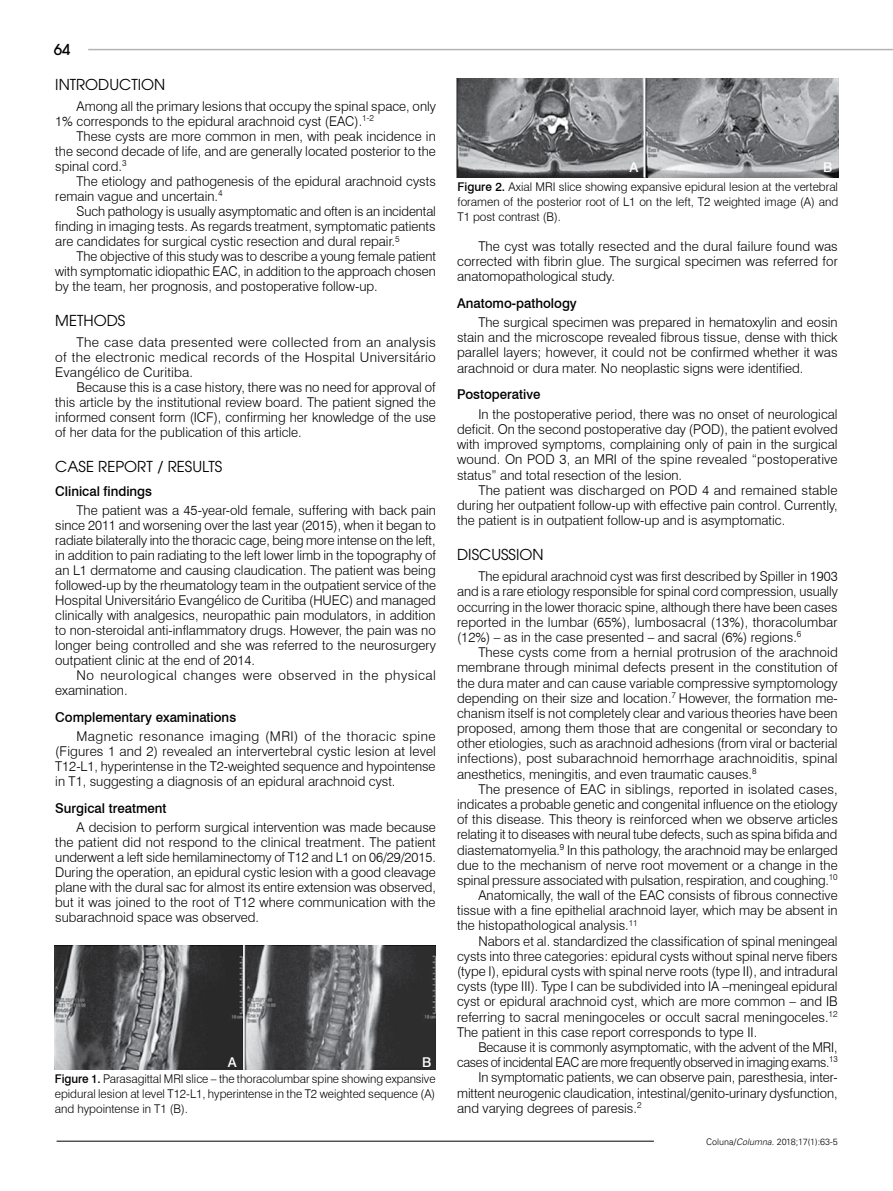
<style>
.page{position:relative;width:893px;height:1191px;background:#fff}
.page>*{position:absolute;margin:0;border:0;box-sizing:border-box;transform-origin:0 0}
.t1{font:15px "Avant Garde";color:#000}
.t2{font:500 15px "Avant Garde";color:#000}
.t3{font:300 13.5px/15px "Swiss 721 BT";color:#000;text-align:justify}
.t4{font:300 13.5px "Swiss 721 BT";color:#000;scale:.96 1}
.t5{font:500 13.5px "Swiss 721 BT";color:#000}
.t6{font:300 13.5px "Swiss 721 BT";letter-spacing:-.02em;color:#000;scale:.94 1}
.t7{font:300 13.5px/15px "Swiss 721 BT";letter-spacing:.035em;color:#000}
.t8{font:500 13.5px "Swiss 721 BT";color:#fff}
.t9{font:300 12px/15px "Swiss 721 BT";color:#000;text-align:justify}
.t10{font:300 9px "Univers";color:#000}
.s1{font-weight:500}
.s2{font-style:italic}
</style>
<div class="page">
<hr style="left:88px;top:49px;width:805px;height:1px;background:#000">
<hr style="left:57px;top:1140px;width:597px;height:1px;background:#000">
<img style="left:55px;top:945px;width:380px;height:124px">
<hr style="left:243px;top:945px;width:2px;height:124px;background:#fff">
<img style="left:457px;top:78px;width:381px;height:99px">
<hr style="left:643px;top:78px;width:2px;height:99px;background:#fff">
<p class="t2" style="left:54px;top:40px;width:18px">64</p>
<p class="t1" style="left:55px;top:76px;width:112px">INTRODUCTION</p>
<p class="t3" style="left:55px;top:99px;width:382px;text-indent:21px">Among all the primary lesions that occupy the spinal space, only<br>1% corresponds to the epidural arachnoid cyst (EAC).<sup>1-2</sup></p>
<p class="t3" style="left:55px;top:129px;width:382px;text-indent:21px">These cysts are more common in men, with peak incidence in the second decade of life, and are generally located posterior to the spinal cord.<sup>3</sup></p>
<p class="t3" style="left:55px;top:174px;width:382px;text-indent:21px">The etiology and pathogenesis of the epidural arachnoid cysts remain vague and uncertain.<sup>4</sup></p>
<p class="t3" style="left:55px;top:204px;width:382px;text-indent:21px">Such pathology is usually asymptomatic and often is an incidental finding in imaging tests. As regards treatment, symptomatic patients are candidates for surgical cystic resection and dural repair.<sup>5</sup></p>
<p class="t3" style="left:55px;top:249px;width:382px;text-indent:21px">The objective of this study was to describe a young female patient with symptomatic idiopathic EAC, in addition to the approach chosen by the team, her prognosis, and postoperative follow-up.</p>
<p class="t1" style="left:55px;top:311px;width:72px">METHODS</p>
<p class="t3" style="left:55px;top:335px;width:382px;text-indent:21px">The case data presented were collected from an analysis of the electronic medical records of the Hospital Universitário Evangélico de Curitiba.</p>
<p class="t3" style="left:55px;top:380px;width:382px;text-indent:21px">Because this is a case history, there was no need for approval of this article by the institutional review board. The patient signed the informed consent form (ICF), confirming her knowledge of the use of her data for the publication of this article.</p>
<p class="t1" style="left:55px;top:457px;width:169px">CASE REPORT / RESULTS</p>
<p class="t5" style="left:55px;top:483px;width:98px">Clinical findings</p>
<p class="t3" style="left:55px;top:503px;width:382px;text-indent:21px">The patient was a 45-year-old female, suffering with back pain since 2011 and worsening over the last year (2015), when it began to radiate bilaterally into the thoracic cage, being more intense on the left, in addition to pain radiating to the left lower limb in the topography of an L1 dermatome and causing claudication. The patient was being followed-up by the rheumatology team in the outpatient service of the Hospital Universitário Evangélico de Curitiba (HUEC) and managed clinically with analgesics, neuropathic pain modulators, in addition to non-steroidal anti-inflammatory drugs. However, the pain was no longer being controlled and she was referred to the neurosurgery outpatient clinic at the end of 2014.</p>
<p class="t7" style="left:55px;top:668px;width:382px;text-indent:21px">No neurological changes were observed in the physical examination.</p>
<p class="t5" style="left:55px;top:709px;width:182px">Complementary examinations</p>
<p class="t3" style="left:55px;top:728px;width:382px;text-indent:21px">Magnetic resonance imaging (MRI) of the thoracic spine (Figures 1 and 2) revealed an intervertebral cystic lesion at level T12-L1, hyperintense in the T2-weighted sequence and hypointense in T1, suggesting a diagnosis of an epidural arachnoid cyst.</p>
<p class="t5" style="left:55px;top:799px;width:113px">Surgical treatment</p>
<p class="t3" style="left:55px;top:819px;width:382px;text-indent:21px">A decision to perform surgical intervention was made because the patient did not respond to the clinical treatment. The patient underwent a left side hemilaminectomy of T12 and L1 on 06/29/2015.<br>During the operation, an epidural cystic lesion with a good cleavage plane with the dural sac for almost its entire extension was observed, but it was joined to the root of T12 where communication with the subarachnoid space was observed.</p>
<p class="t8" style="left:228px;top:1054px;width:10px">A</p>
<p class="t8" style="left:422px;top:1054px;width:11px">B</p>
<p class="t9" style="left:55px;top:1071px;width:382px"><span class="s1">Figure 1.</span> Parasagittal MRI slice – the thoracolumbar spine showing expansive epidural lesion at level T12-L1, hyperintense in the T2 weighted sequence (A) and hypointense in T1 (B).</p>
<p class="t8" style="left:629px;top:159px;width:10px">A</p>
<p class="t8" style="left:823px;top:159px;width:11px">B</p>
<p class="t9" style="left:457px;top:179px;width:382px"><span class="s1">Figure 2.</span> Axial MRI slice showing expansive epidural lesion at the vertebral foramen of the posterior root of L1 on the left, T2 weighted image (A) and T1 post contrast (B).</p>
<p class="t3" style="left:457px;top:238px;width:382px;text-indent:21px">The cyst was totally resected and the dural failure found was corrected with fibrin glue. The surgical specimen was referred for anatomopathological study.</p>
<p class="t5" style="left:457px;top:295px;width:121px">Anatomo-pathology</p>
<p class="t3" style="left:457px;top:314px;width:382px;text-indent:21px">The surgical specimen was prepared in hematoxylin and eosin stain and the microscope revealed fibrous tissue, dense with thick parallel layers; however, it could not be confirmed whether it was arachnoid or dura mater. No neoplastic signs were identified.</p>
<p class="t5" style="left:457px;top:386px;width:85px">Postoperative</p>
<p class="t3" style="left:457px;top:406px;width:382px;text-indent:21px">In the postoperative period, there was no onset of neurological deficit. On the second postoperative day (POD), the patient evolved with improved symptoms, complaining only of pain in the surgical wound. On POD 3, an MRI of the spine revealed “postoperative status” and total resection of the lesion.</p>
<p class="t3" style="left:457px;top:482px;width:382px;text-indent:21px">The patient was discharged on POD 4 and remained stable during her outpatient follow-up with effective pain control. Currently, the patient is in outpatient follow-up and is asymptomatic.</p>
<p class="t1" style="left:457px;top:545px;width:88px">DISCUSSION</p>
<p class="t3" style="left:457px;top:569px;width:382px;text-indent:21px">The epidural arachnoid cyst was first described by Spiller in 1903 and is a rare etiology responsible for spinal cord compression, usually occurring in the lower thoracic spine, although there have been cases reported in the lumbar (65%), lumbosacral (13%), thoracolumbar (12%) – as in the case presented – and sacral (6%) regions.<sup>6</sup></p>
<p class="t3" style="left:457px;top:644px;width:382px;text-indent:21px">These cysts come from a hernial protrusion of the arachnoid membrane through minimal defects present in the constitution of the dura mater and can cause variable compressive symptomology depending on their size and location.<sup>7</sup> However, the formation me&shy;chanism itself is not completely clear and various theories have been proposed, among them those that are congenital or secondary to other etiologies, such as arachnoid adhesions (from viral or bacterial infections), post subarachnoid hemorrhage arachnoiditis, spinal anesthetics, meningitis, and even traumatic causes.<sup>8</sup></p>
<p class="t3" style="left:478px;top:781px;width:361px">The presence of EAC in siblings, reported in isolated cases,</p>
<p class="t3" style="left:457px;top:796px;width:382px">indicates a probable genetic and congenital influence on the etiology</p>
<p class="t3" style="left:457px;top:811px;width:382px">of this disease. This theory is reinforced when we observe articles</p>
<p class="t4" style="left:457px;top:826px;width:398px">relating it to diseases with neural tube defects, such as spina bifida and</p>
<p class="t3" style="left:457px;top:842px;width:382px">diastematomyelia.<sup>9</sup> In this pathology, the arachnoid may be enlarged</p>
<p class="t3" style="left:457px;top:857px;width:382px">due to the mechanism of nerve root movement or a change in the</p>
<p class="t3" style="left:457px;top:872px;width:382px">spinal pressure associated with pulsation, respiration, and coughing.<sup>10</sup></p>
<p class="t3" style="left:478px;top:887px;width:361px">Anatomically, the wall of the EAC consists of fibrous connective</p>
<p class="t3" style="left:457px;top:903px;width:382px">tissue with a fine epithelial arachnoid layer, which may be absent in</p>
<p class="t3" style="left:457px;top:918px;width:182px">the histopathological analysis.<sup>11</sup></p>
<p class="t3" style="left:478px;top:933px;width:361px">Nabors et al. standardized the classification of spinal meningeal</p>
<p class="t3" style="left:457px;top:948px;width:382px">cysts into three categories: epidural cysts without spinal nerve fibers</p>
<p class="t3" style="left:457px;top:963px;width:382px">(type I), epidural cysts with spinal nerve roots (type II), and intradural</p>
<p class="t3" style="left:457px;top:978px;width:382px">cysts (type III). Type I can be subdivided into IA –meningeal epidural</p>
<p class="t3" style="left:457px;top:994px;width:382px">cyst or epidural arachnoid cyst, which are more common – and IB</p>
<p class="t3" style="left:457px;top:1009px;width:382px">referring to sacral meningoceles or occult sacral meningoceles.<sup>12</sup></p>
<p class="t3" style="left:457px;top:1024px;width:302px">The patient in this case report corresponds to type II.</p>
<p class="t4" style="left:478px;top:1039px;width:376px">Because it is commonly asymptomatic, with the advent of the MRI,</p>
<p class="t6" style="left:457px;top:1054px;width:406px">cases of incidental EAC are more frequently observed in imaging exams.<sup>13</sup></p>
<p class="t3" style="left:478px;top:1070px;width:361px">In symptomatic patients, we can observe pain, paresthesia, inter-</p>
<p class="t3" style="left:457px;top:1085px;width:382px">mittent neurogenic claudication, intestinal/genito-urinary dysfunction,</p>
<p class="t3" style="left:457px;top:1100px;width:186px">and varying degrees of paresis.<sup>2</sup></p>
<p class="t10" style="left:706px;top:1136px;width:133px">Coluna/<span class="s2">Columna</span>. 2018;17(1):63-5</p>
</div>
